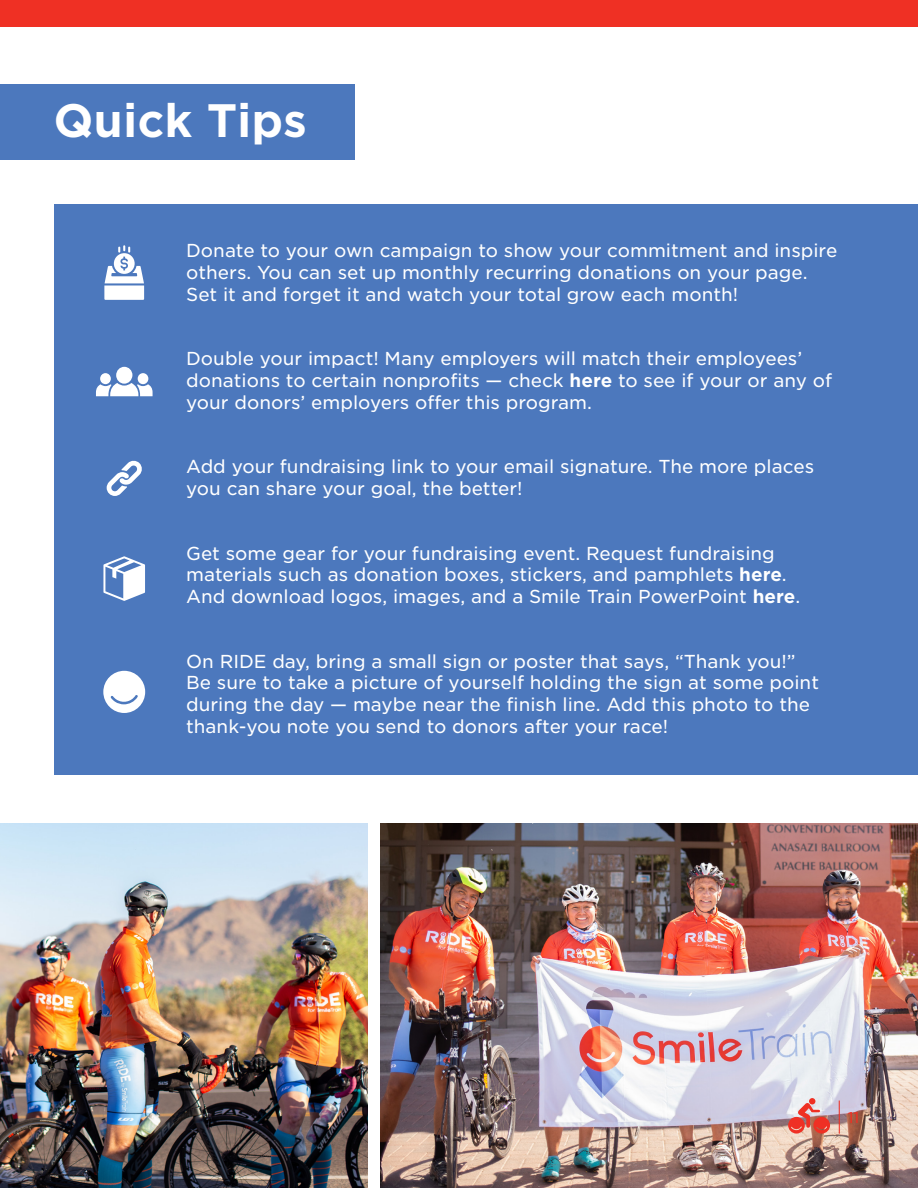
<style>
.page{position:relative;width:918px;height:1188px;background:#fff}
.page>*{position:absolute;margin:0;border:0;box-sizing:border-box;transform-origin:0 0}
.t1{font:700 45px "Gotham S Sm";color:#fff}
.t2{font:18px/21.6px "Gotham S Sm";color:#fff}
.t3{font:15px "Gotham S Sm";color:#ed3024}
.s1{font-weight:700}
</style>
<div class="page">
<div style="left:54px;top:204px;width:864px;height:570px;background:#4c78bd"></div>
<div style="left:0;top:0;width:918px;height:27px;background:#ef3024"></div>
<div style="left:0;top:84px;width:354px;height:75px;background:#4c78bd"></div>
<svg style="left:104px;top:245px;width:40px;height:55px"></svg>
<svg style="left:96px;top:367px;width:57px;height:29px"></svg>
<svg style="left:107px;top:460px;width:35px;height:36px"></svg>
<svg style="left:103px;top:556px;width:42px;height:45px"></svg>
<svg style="left:103px;top:671px;width:42px;height:42px"></svg>
<img style="left:0;top:823px;width:367px;height:365px">
<img style="left:380px;top:823px;width:538px;height:365px">
<svg style="left:788px;top:1098px;width:42px;height:37px;background:#e28f8a"></svg>
<hr style="left:839px;top:1101px;width:1px;height:33px;background:#ef3024">
<p class="t1" style="left:53px;top:90px;width:255px">Quick Tips</p>
<p class="t2" style="left:186px;top:240px;width:653px">Donate to your own campaign to show your commitment and inspire others. You can set up monthly recurring donations on your page.</p>
<p class="t2" style="left:186px;top:283px;width:554px">Set it and forget it and watch your total grow each month!</p>
<p class="t2" style="left:186px;top:348px;width:618px">Double your impact! Many employers will match their employees’</p>
<p class="t2" style="left:186px;top:369px;width:648px">donations to certain nonprofits — check <span class="s1">here</span> to see if your or any of your donors’ employers offer this program.</p>
<p class="t2" style="left:186px;top:456px;width:629px">Add your fundraising link to your email signature. The more places</p>
<p class="t2" style="left:186px;top:477px;width:338px">you can share your goal, the better!</p>
<p class="t2" style="left:186px;top:542px;width:590px">Get some gear for your fundraising event. Request fundraising</p>
<p class="t2" style="left:186px;top:564px;width:602px">materials such as donation boxes, stickers, and pamphlets <span class="s1">here</span>.</p>
<p class="t2" style="left:186px;top:585px;width:616px">And download logos, images, and a Smile Train PowerPoint <span class="s1">here</span>.</p>
<p class="t2" style="left:186px;top:650px;width:611px">On RIDE day, bring a small sign or poster that says, “Thank you!”</p>
<p class="t2" style="left:186px;top:672px;width:634px">Be sure to take a picture of yourself holding the sign at some point during the day — maybe near the finish line. Add this photo to the thank-you note you send to donors after your race!</p>
<p class="t3" style="left:848px;top:1108px;width:13px">11</p>
</div>
